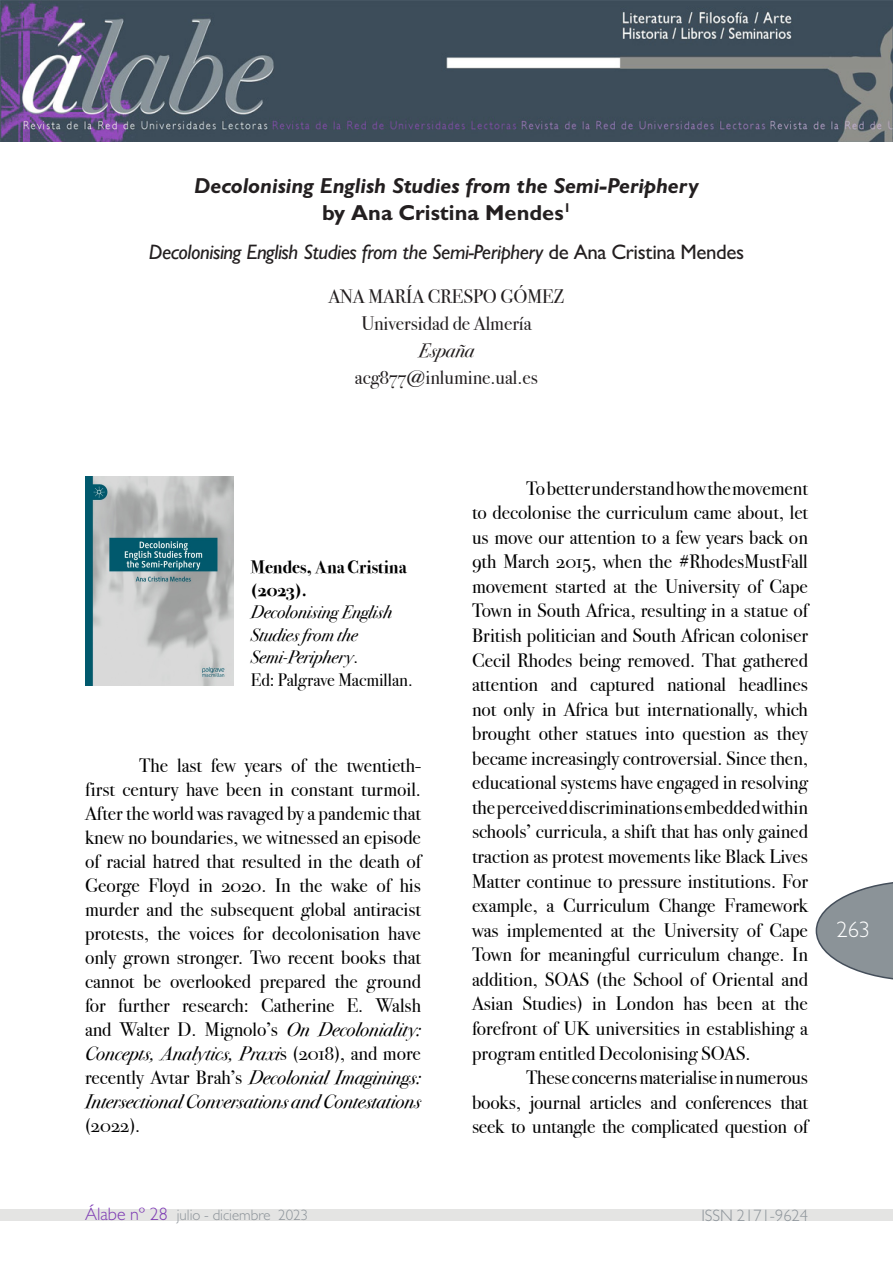
<style>
.page{position:relative;width:893px;height:1263px;background:#fff}
.page>*{position:absolute;margin:0;border:0;box-sizing:border-box;transform-origin:0 0}
.t1{font:300 22.5px "Gill Sans";color:#fff}
.TITULO{font:italic 700 21.75px/26.1px "Gill Sans";color:#231f20;text-align:center}
.TITULO_INGLES{font:italic 500 21px "Gill Sans";letter-spacing:-.02em;color:#231f20}
.TEXTO_ingles{font:19.5px/24.6px "Bodoni Svty Two OSITCTT Book";color:#000;text-align:justify}
.CORREO{font:19.5px "Bodoni Svty Two OSITCTT Book";color:#231f20}
.UNIVERSIDAD{font:19.5px "Bodoni Svty Two OSITCTT Book";color:#231f20}
.AUTOR{font:19.5px "Bodoni Svty Two OSITCTT Book";color:#231f20}
.PAIS{font:19.5px "Bodoni Svty Two OSITCTT Book It";color:#231f20}
.RESEÑAS{font:18px/22.5px "Bodoni Svty Two OSITCTT Book It";color:#000}
.RESEÑAS-2{font:18px/22.5px "Bodoni Svty Two OSITCTT Bold";color:#000}
.RESEÑAS-3{font:18px "Bodoni Svty Two OSITCTT Book";color:#000}
.t2{font:300 16.5px "Gill Sans";color:#8d949a}
.t3{font:300 15px "Gill Sans";color:#8d949a}
.s1{font-style:normal}
.s2{font-family:"Bodoni Svty Two OSITCTT Book"}
.s3{font-family:"Bodoni Svty Two OSITCTT Book It"}
.s4{font-size:18px;color:#7d3ab3}
</style>
<div class="page">
<svg style="left:816px;top:882px;width:77px;height:98px"></svg>
<img style="left:0;top:0;width:893px;height:141px">
<div style="left:0;top:1210px;width:893px;height:11px;background:#e4e4e3"></div>
<img style="left:85px;top:476px;width:149px;height:209px">
<p class="TITULO" style="left:194px;top:173px;width:506px">Decolonising English Studies from the Semi-Periphery <span class="s1">by Ana Cristina Mendes</span><sup>1</sup></p>
<p class="TITULO_INGLES" style="left:149px;top:240px;width:597px">Decolonising English Studies from the Semi-Periphery <span class="s1">de Ana Cristina Mendes</span></p>
<p class="AUTOR" style="left:328px;top:285px;width:238px">ANA MARÍA CRESPO GÓMEZ</p>
<p class="UNIVERSIDAD" style="left:361px;top:312px;width:172px">Universidad de Almería</p>
<p class="PAIS" style="left:418px;top:339px;width:57px">España</p>
<p class="CORREO" style="left:355px;top:366px;width:185px">acg877@inlumine.ual.es</p>
<p class="RESEÑAS-2" style="left:251px;top:556px;width:157px">Mendes, Ana Cristina (2023).</p>
<p class="RESEÑAS" style="left:251px;top:601px;width:143px">Decolonising English<br>Studies from the<br>Semi-Periphery<span class="s2">.</span></p>
<p class="RESEÑAS-3" style="left:251px;top:669px;width:163px">Ed: Palgrave Macmillan.</p>
<p class="TEXTO_ingles" style="left:85px;top:754px;width:337px;line-height:24px;text-indent:54px">The last few years of the twentieth&shy;first century have been in constant turmoil.<br>After the world was ravaged by a pandemic that knew no boundaries, we witnessed an episode of racial hatred that resulted in the death of George Floyd in 2020. In the wake of his murder and the subsequent global antiracist protests, the voices for decolonisation have only grown stronger. Two recent books that cannot be overlooked prepared the ground for further research: Catherine E. Walsh and Walter D. Mignolo’s <span class="s3">On Decoloniality:<br>Concepts, Analytics, Praxi</span>s (2018), and more recently Avtar Brah’s <span class="s3">Decolonial Imaginings:<br>Intersectional Conversations and Contestations </span>(2022).</p>
<p class="TEXTO_ingles" style="left:472px;top:476px;width:337px;text-indent:54px">To better understand how the movement to decolonise the curriculum came about, let us move our attention to a few years back on 9th March 2015, when the #RhodesMustFall movement started at the University of Cape Town in South Africa, resulting in a statue of British politician and South African coloniser Cecil Rhodes being removed. That gathered attention and captured national headlines not only in Africa but internationally, which brought other statues into question as they became increasingly controversial. Since then, educational systems have engaged in resolving the perceived discriminations embedded within schools’ curricula, a shift that has only gained traction as protest movements like Black Lives Matter continue to pressure institutions. For example, a Curriculum Change Framework was implemented at the University of Cape Town for meaningful curriculum change. In addition, SOAS (the School of Oriental and Asian Studies) in London has been at the forefront of UK universities in establishing a program entitled Decolonising SOAS.</p>
<p class="TEXTO_ingles" style="left:472px;top:1065px;width:337px;text-indent:54px">These concerns materialise in numerous books, journal articles and conferences that seek to untangle the complicated question of</p>
<p class="t3" style="left:85px;top:1206px;width:225px"><span class="s4">Álabe nº 28</span> julio - diciembre 2023</p>
<p class="t2" style="left:701px;top:1205px;width:108px">ISSN 2171-9624</p>
<p class="t1" style="left:837px;top:916px;width:35px">263</p>
</div>
